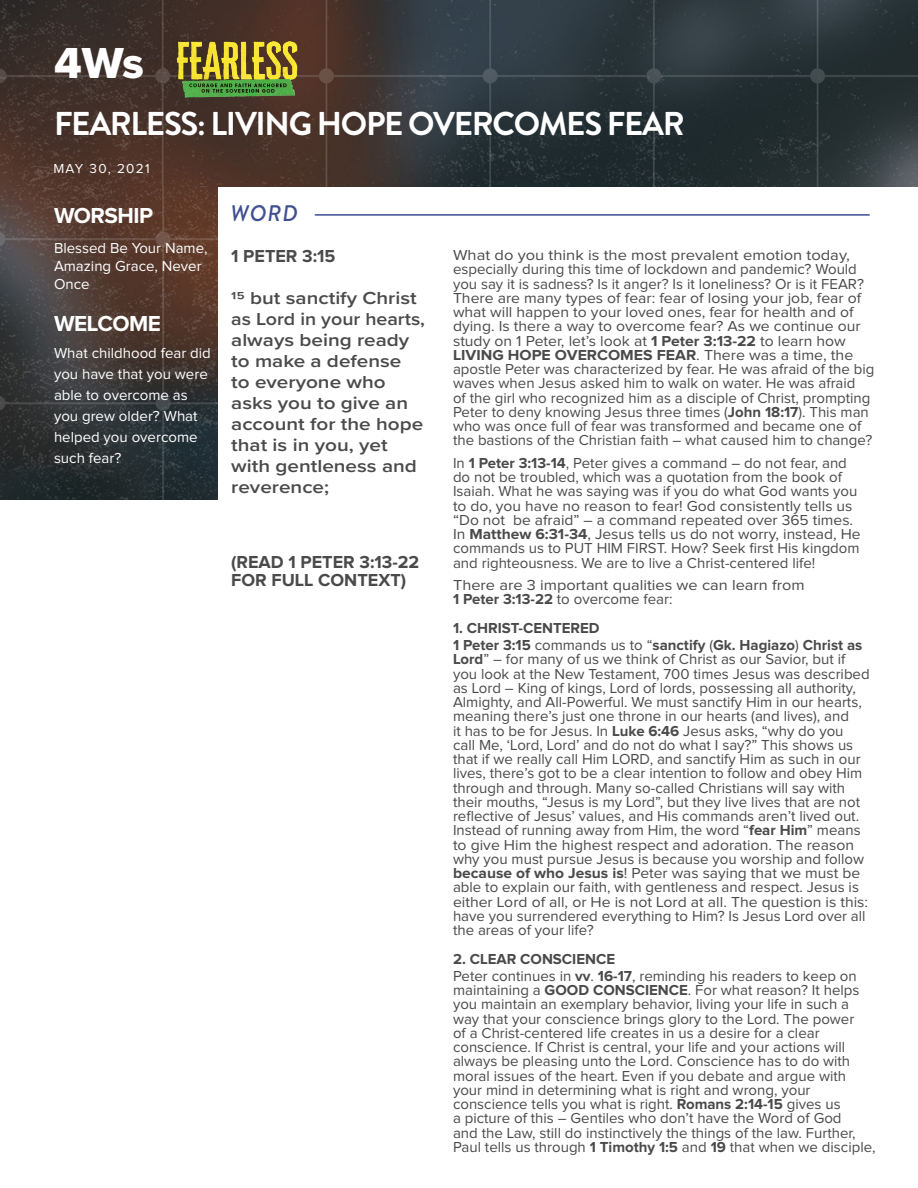
<style>
.page{position:relative;width:918px;height:1188px;background:#fff}
.page>*{position:absolute;margin:0;border:0;box-sizing:border-box;transform-origin:0 0}
.t1{font:45px "Proxima Nova Extrabld";color:#fff}
.t2{font:700 33px "Brandon Grotesque";letter-spacing:-.04em;color:#fff}
.t3{font:700 22.5px "Proxima Nova";letter-spacing:-.02em;color:#fff}
.t4{font:italic 500 22.5px "Brandon Grotesque";color:#3f4f91}
.t5{font:600 18px/21px "Proxima Nova";color:#4a4a4a;scale:1.15 1}
.t6{font:700 18px/18px "Proxima Nova";color:#4a4a4a}
.t7{font:15px/14.2px "Proxima Nova";color:#4a4a4a}
.t8{font:15px/14.2px "Proxima Nova";color:#4a4a4a;scale:1.06 1}
.t9{font:15px "Proxima Nova";color:#4a4a4a;scale:1.04 1}
.t10{font:15px/21px "Proxima Nova";color:#fff}
.t11{font:15px/14.2px "Proxima Nova";color:#4a4a4a;scale:1.05 1}
.t12{font:15px "Proxima Nova";color:#4a4a4a;scale:1.1 1}
.t13{font:15px "Proxima Nova";color:#4a4a4a;scale:1.09 1}
.t14{font:700 15px "Proxima Nova";color:#4a4a4a}
.t15{font:13.5px "Proxima Nova";letter-spacing:.1em;color:#fff}
.s1{font-weight:700}
</style>
<div class="page">
<img style="left:0;top:0;width:918px;height:186px">
<hr style="left:315px;top:214px;width:554px;height:2px;background:#3f4f91">
<img style="left:172px;top:39px;width:130px;height:59px">
<img style="left:0;top:186px;width:217px;height:314px">
<h1 class="t1" style="left:54px;top:30px;width:92px">4Ws</h1>
<p class="t2" style="left:54px;top:101px;width:632px">FEARLESS: LIVING HOPE OVERCOMES FEAR</p>
<p class="t15" style="left:53px;top:163px;width:98px">MAY 30, 2021</p>
<p class="t3" style="left:54px;top:205px;width:101px">WORSHIP</p>
<p class="t10" style="left:54px;top:240px;width:155px;line-height:18px">Blessed Be Your Name,<br>Amazing Grace, Never<br>Once</p>
<p class="t3" style="left:54px;top:313px;width:109px">WELCOME</p>
<p class="t10" style="left:54px;top:343px;width:158px">What childhood fear did you have that you were able to overcome as you grew older? What helped you overcome such fear?</p>
<h3 class="t4" style="left:230px;top:197px;width:69px">WORD</h3>
<p class="t6" style="left:231px;top:248px;width:106px">1 PETER 3:15</p>
<p class="t5" style="left:231px;top:287px;width:170px">15 but sanctify Christ as Lord in your hearts,</p>
<p class="t5" style="left:231px;top:329px;width:168px">always being ready to make a defense to everyone who asks you to give an account for the hope that is in you, yet with gentleness and reverence;</p>
<p class="t6" style="left:231px;top:554px;width:190px">(READ 1 PETER 3:13-22<br>FOR FULL CONTEXT)</p>
<p class="t12" style="left:453px;top:248px;width:362px">What do you think is the most prevalent emotion today,</p>
<p class="t7" style="left:453px;top:263px;width:412px">especially during this time of lockdown and pandemic? Would you say it is sadness? Is it anger? Is it loneliness? Or is it FEAR?<br>There are many types of fear: fear of losing your job, fear of what will happen to your loved ones, fear for health and of</p>
<p class="t11" style="left:453px;top:320px;width:390px">dying. Is there a way to overcome fear? As we continue our study on 1 Peter, let’s look at <span class="s1">1 Peter 3:13-22</span> to learn how</p>
<p class="t8" style="left:453px;top:348px;width:399px"><span class="s1">LIVING HOPE OVERCOMES FEAR</span>. There was a time, the apostle Peter was characterized by fear. He was afraid of the big waves when Jesus asked him to walk on water. He was afraid<br>of the girl who recognized him as a disciple of Christ, prompting Peter to deny knowing Jesus three times (<span class="s1">John 18:17</span>). This man who was once full of fear was transformed and became one of the bastions of the Christian faith – what caused him to change?</p>
<p class="t7" style="left:453px;top:456px;width:395px">In <span class="s1">1 Peter 3:13-14</span>, Peter gives a command – do not fear, and</p>
<p class="t7" style="left:453px;top:471px;width:390px">do not be troubled, which was a quotation from the book of</p>
<p class="t7" style="left:453px;top:485px;width:406px">Isaiah. What he was saying was if you do what God wants you</p>
<p class="t9" style="left:453px;top:499px;width:386px">to do, you have no reason to fear! God consistently tells us</p>
<p class="t9" style="left:453px;top:513px;width:386px">“Do not be afraid” – a command repeated over 365 times.</p>
<p class="t9" style="left:453px;top:527px;width:393px">In <span class="s1">Matthew 6:31-34</span>, Jesus tells us do not worry, instead, He</p>
<p class="t7" style="left:453px;top:542px;width:408px">commands us to PUT HIM FIRST. How? Seek first His kingdom and righteousness. We are to live a Christ-centered life!</p>
<p class="t13" style="left:453px;top:578px;width:324px">There are 3 important qualities we can learn from</p>
<p class="t7" style="left:453px;top:593px;width:221px"><span class="s1">1 Peter 3:13-22</span> to overcome fear:</p>
<p class="t14" style="left:453px;top:621px;width:148px">1. CHRIST-CENTERED</p>
<p class="t7" style="left:453px;top:639px;width:418px"><span class="s1">1 Peter 3:15</span> commands us to “<span class="s1">sanctify</span> (<span class="s1">Gk. Hagiazo</span>) <span class="s1">Christ as Lord</span>” – for many of us we think of Christ as our Savior, but if you look at the New Testament, 700 times Jesus was described as Lord – King of kings, Lord of lords, possessing all authority, Almighty, and All-Powerful. We must sanctify Him in our hearts, meaning there’s just one throne in our hearts (and lives), and<br>it has to be for Jesus. In <span class="s1">Luke 6:46</span> Jesus asks, “why do you<br>call Me, ‘Lord, Lord’ and do not do what I say?” This shows us that if we really call Him LORD, and sanctify Him as such in our lives, there’s got to be a clear intention to follow and obey Him through and through. Many so-called Christians will say with their mouths, “Jesus is my Lord”, but they live lives that are not reflective of Jesus’ values, and His commands aren’t lived out.<br>Instead of running away from Him, the word “<span class="s1">fear Him</span>” means to give Him the highest respect and adoration. The reason</p>
<p class="t7" style="left:453px;top:852px;width:417px">why you must pursue Jesus is because you worship and follow <span class="s1">because of who Jesus is</span>! Peter was saying that we must be able to explain our faith, with gentleness and respect. Jesus is either Lord of all, or He is not Lord at all. The question is this: have you surrendered everything to Him? Is Jesus Lord over all the areas of your life?</p>
<p class="t14" style="left:453px;top:952px;width:164px">2. CLEAR CONSCIENCE</p>
<p class="t7" style="left:453px;top:969px;width:408px">Peter continues in <span class="s1">vv</span>. <span class="s1">16-17</span>, reminding his readers to keep on maintaining a <span class="s1">GOOD CONSCIENCE</span>. For what reason? It helps you maintain an exemplary behavior, living your life in such a way that your conscience brings glory to the Lord. The power</p>
<p class="t7" style="left:453px;top:1026px;width:368px">of a Christ-centered life creates in us a desire for a clear</p>
<p class="t7" style="left:453px;top:1041px;width:399px">conscience. If Christ is central, your life and your actions will always be pleasing unto the Lord. Conscience has to do with moral issues of the heart. Even if you debate and argue with your mind in determining what is right and wrong, your</p>
<p class="t7" style="left:453px;top:1098px;width:389px">conscience tells you what is right. <span class="s1">Romans 2:14-15</span> gives us</p>
<p class="t7" style="left:453px;top:1112px;width:390px">a picture of this – Gentiles who don’t have the Word of God</p>
<p class="t7" style="left:453px;top:1126px;width:424px">and the Law, still do instinctively the things of the law. Further,<br>Paul tells us through <span class="s1">1 Timothy 1:5</span> and <span class="s1">19</span> that when we disciple,</p>
</div>
